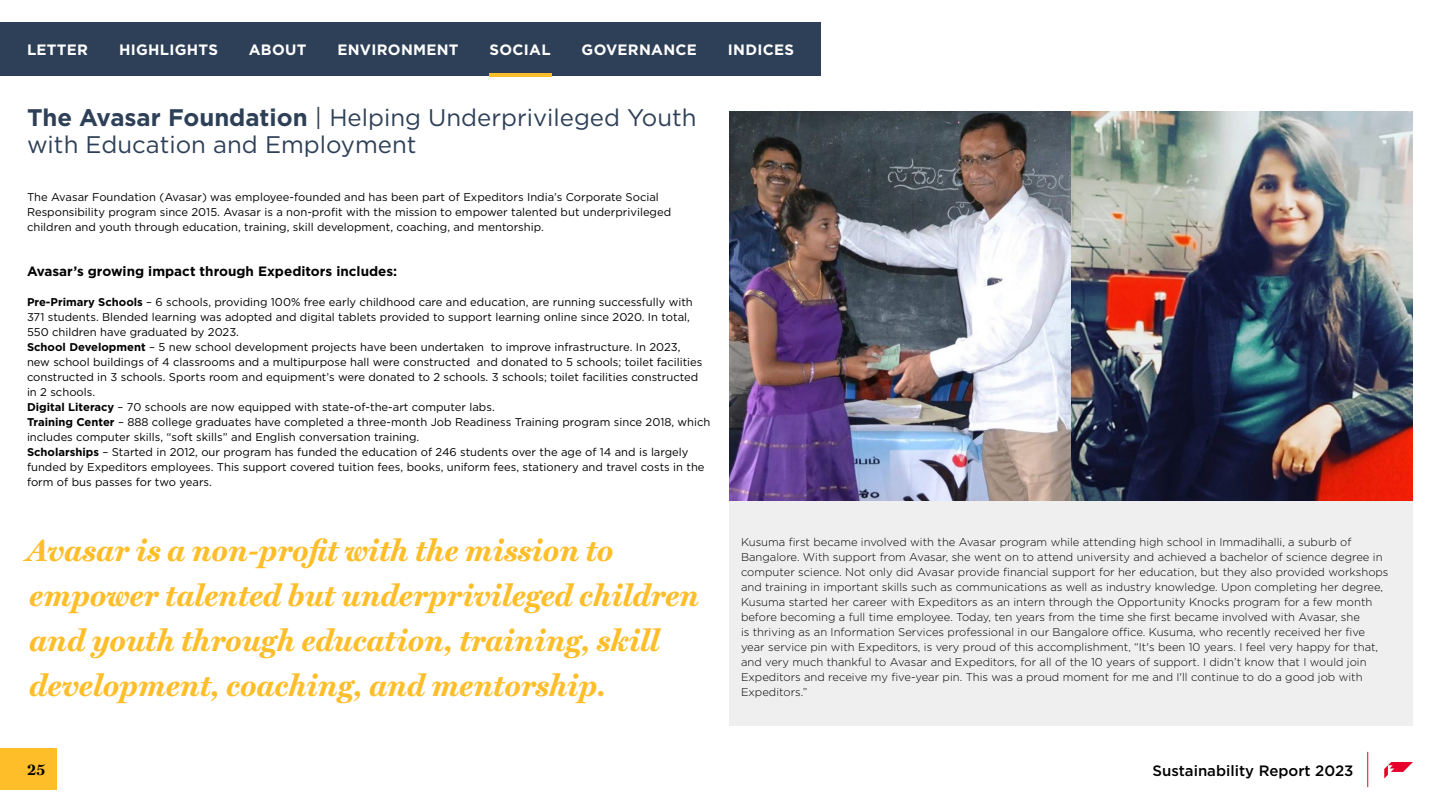
<style>
.page{position:relative;width:1440px;height:810px;background:#fff}
.page>*{position:absolute;margin:0;border:0;box-sizing:border-box;transform-origin:0 0}
.t1{font:italic 700 30.75px/45px "Miller Text";color:#febe2a}
.t2{font:24px/27px "Gotham";color:#2e4057}
.t3{font:700 15px "Gotham";letter-spacing:.02em;color:#fff}
.t4{font:500 15px "Gotham";color:#000}
.t5{font:700 15px "Miller Text";color:#000}
.t6{font:700 13.5px "Gotham";color:#000}
.t7{font:11.25px/15px "Gotham";color:#000}
.t8{font:300 11.25px/15px "Gotham";color:#000}
.s1{font-weight:700}
</style>
<div class="page">
<div style="left:0;top:749px;width:56px;height:41px;background:#febe2a"></div>
<svg style="left:1384px;top:762px;width:29px;height:17px"></svg>
<hr style="left:1367px;top:752px;width:1px;height:35px;background:#e8002a">
<div style="left:0;top:22px;width:821px;height:54px;background:#2e4057"></div>
<hr style="left:489px;top:73px;width:63px;height:3px;background:#febe2a">
<img style="left:1070px;top:111px;width:343px;height:390px">
<img style="left:729px;top:111px;width:341px;height:390px">
<div style="left:729px;top:501px;width:684px;height:225px;background:#efefef"></div>
<h3 class="t3" style="left:27px;top:40px;width:63px">LETTER</h3>
<h3 class="t3" style="left:119px;top:40px;width:100px">HIGHLIGHTS</h3>
<h3 class="t3" style="left:249px;top:40px;width:59px">ABOUT</h3>
<h3 class="t3" style="left:337px;top:40px;width:123px">ENVIRONMENT</h3>
<h3 class="t3" style="left:490px;top:40px;width:63px">SOCIAL</h3>
<h3 class="t3" style="left:582px;top:40px;width:117px">GOVERNANCE</h3>
<h3 class="t3" style="left:728px;top:40px;width:68px">INDICES</h3>
<h2 class="t2" style="left:27px;top:103px;width:671px"><span class="s1">The Avasar Foundation</span> | Helping Underprivileged Youth with Education and Employment</h2>
<p class="t7" style="left:27px;top:189px;width:646px">The Avasar Foundation (Avasar) was employee-founded and has been part of Expeditors India’s Corporate Social<br>Responsibility program since 2015. Avasar is a non-profit with the mission to empower talented but underprivileged children and youth through education, training, skill development, coaching, and mentorship.</p>
<p class="t6" style="left:27px;top:262px;width:372px">Avasar’s growing impact through Expeditors includes:</p>
<p class="t7" style="left:27px;top:294px;width:685px"><span class="s1">Pre-Primary Schools</span> – 6 schools, providing 100% free early childhood care and education, are running successfully with 371 students. Blended learning was adopted and digital tablets provided to support learning online since 2020. In total, 550 children have graduated by 2023.<br><span class="s1">School Development</span> – 5 new school development projects have been undertaken to improve infrastructure. In 2023,<br>new school buildings of 4 classrooms and a multipurpose hall were constructed and donated to 5 schools; toilet facilities constructed in 3 schools. Sports room and equipment’s were donated to 2 schools. 3 schools; toilet facilities constructed in 2 schools.<br><span class="s1">Digital Literacy</span> – 70 schools are now equipped with state-of-the-art computer labs.<br><span class="s1">Training Center</span> – 888 college graduates have completed a three-month Job Readiness Training program since 2018, which includes computer skills, “soft skills” and English conversation training.<br><span class="s1">Scholarships</span> – Started in 2012, our program has funded the education of 246 students over the age of 14 and is largely funded by Expeditors employees. This support covered tuition fees, books, uniform fees, stationery and travel costs in the form of bus passes for two years.</p>
<h1 class="t1" style="left:28px;top:526px;width:673px">Avasar is a non-profit with the mission to empower talented but underprivileged children and youth through education, training, skill development, coaching, and mentorship.</h1>
<h3 class="t5" style="left:27px;top:758px;width:20px">25</h3>
<p class="t8" style="left:741px;top:534px;width:649px">Kusuma first became involved with the Avasar program while attending high school in Immadihalli, a suburb of Bangalore. With support from Avasar, she went on to attend university and achieved a bachelor of science degree in computer science. Not only did Avasar provide financial support for her education, but they also provided workshops and training in important skills such as communications as well as industry knowledge. Upon completing her degree, Kusuma started her career with Expeditors as an intern through the Opportunity Knocks program for a few month before becoming a full time employee. Today, ten years from the time she first became involved with Avasar, she<br>is thriving as an Information Services professional in our Bangalore office. Kusuma, who recently received her five year service pin with Expeditors, is very proud of this accomplishment, “It's been 10 years. I feel very happy for that, and very much thankful to Avasar and Expeditors, for all of the 10 years of support. I didn’t know that I would join Expeditors and receive my five-year pin. This was a proud moment for me and I'll continue to do a good job with Expeditors.”</p>
<h3 class="t4" style="left:1153px;top:760px;width:203px">Sustainability Report 2023</h3>
</div>
